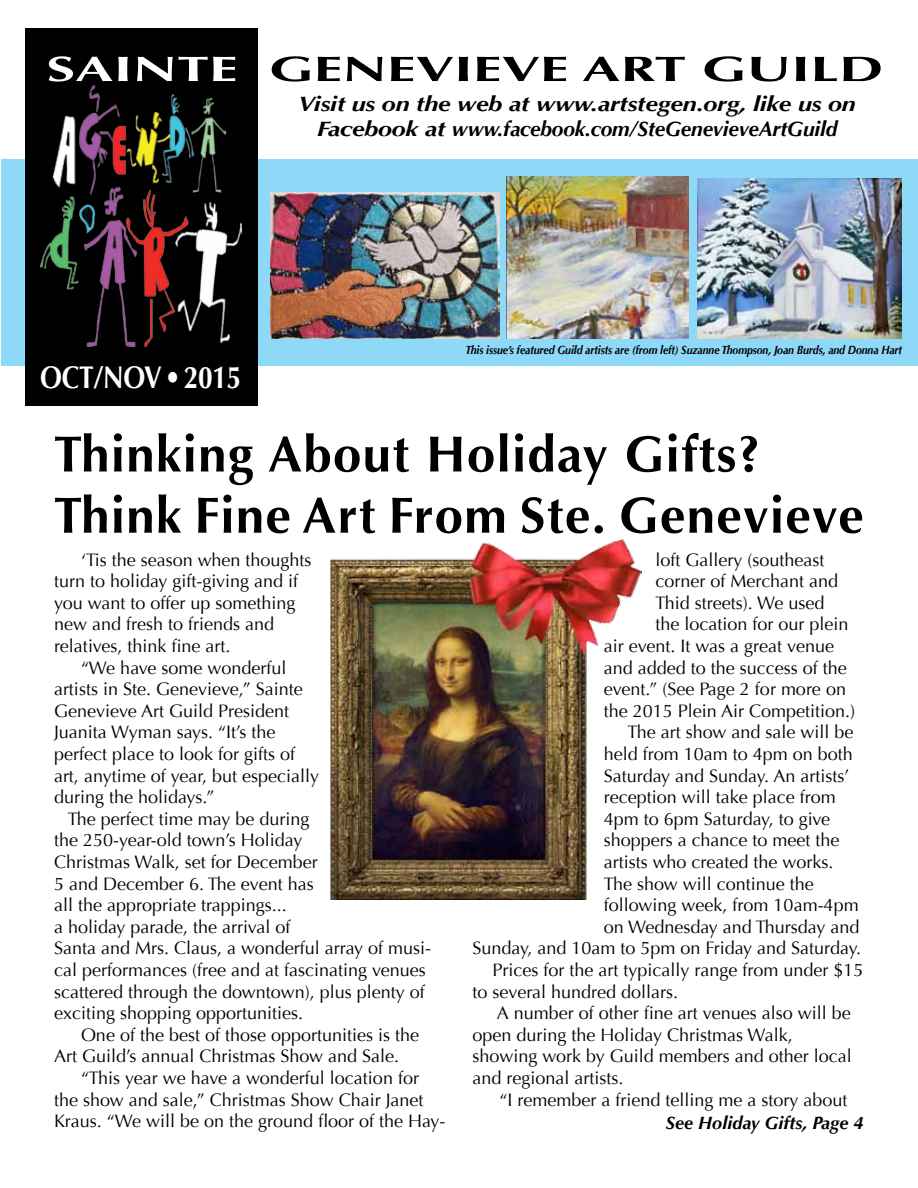
<style>
.page{position:relative;width:918px;height:1188px;background:#fff}
.page>*{position:absolute;margin:0;border:0;box-sizing:border-box;transform-origin:0 0}
.t1{font:700 51px/61.2px "Optima";letter-spacing:.025em;color:#000}
.t2{font:700 35.4px "Optima";color:#000;scale:1.62 1}
.t3{font:700 31.2px "Optima";letter-spacing:-.01em;color:#fff;scale:.84 1}
.t4{font:italic 700 21px/25.2px "Optima";letter-spacing:-.01em;color:#000;text-align:center;scale:1.2 1}
.t5{font:18px/21.6px "Optima";color:#000}
.t6{font:italic 700 18px "Optima";color:#000}
.t7{font:italic 700 12px "Optima";letter-spacing:-.01em;color:#000;scale:.88 1}
.s1{color:#fff}
</style>
<div class="page">
<img style="left:330px;top:540px;width:311px;height:360px">
<div style="left:2px;top:159px;width:916px;height:207px;background:#8ed8f8"></div>
<div style="left:25px;top:28px;width:233px;height:378px;background:#000"></div>
<img style="left:40px;top:85px;width:201px;height:261px">
<img style="left:270px;top:192px;width:229px;height:147px">
<img style="left:507px;top:177px;width:181px;height:162px">
<img style="left:697px;top:178px;width:205px;height:161px">
<h2 class="t2" style="left:46px;top:48px;width:518px"><span class="s1">SAINTE</span> GENEVIEVE ART GUILD</h2>
<p class="t4" style="left:298px;top:91px;width:466px">Visit us on the web at www.artstegen.org, like us on<br>Facebook at www.facebook.com/SteGenevieveArtGuild</p>
<h3 class="t3" style="left:40px;top:359px;width:241px">OCT/NOV•2015</h3>
<p class="t7" style="left:465px;top:343px;width:498px">This issue’s featured Guild artists are (from left) Suzanne Thompson, Joan Burds, and Donna Hart</p>
<h1 class="t1" style="left:54px;top:424px;width:811px">Thinking About Holiday Gifts?<br>Think Fine Art From Ste. Genevieve</h1>
<p class="t5" style="left:54px;top:549px;width:259px;text-indent:27px">‘Tis the season when thoughts turn to holiday gift-giving and if you want to offer up something new and fresh to friends and relatives, think fine art.</p>
<p class="t5" style="left:54px;top:657px;width:267px;text-indent:27px">“We have some wonderful artists in Ste. Genevieve,” Sainte<br>Genevieve Art Guild President<br>Juanita Wyman says. “It’s the perfect place to look for gifts of art, anytime of year, but especially during the holidays.”</p>
<p class="t5" style="left:54px;top:808px;width:379px;text-indent:14px">The perfect time may be during<br>the 250-year-old town’s Holiday<br>Christmas Walk, set for December<br>5 and December 6. The event has<br>all the appropriate trappings...<br>a holiday parade, the arrival of<br>Santa and Mrs. Claus, a wonderful array of musi&shy;cal performances (free and at fascinating venues scattered through the downtown), plus plenty of exciting shopping opportunities.</p>
<p class="t5" style="left:54px;top:1024px;width:367px;text-indent:27px">One of the best of those opportunities is the<br>Art Guild’s annual Christmas Show and Sale.</p>
<p class="t5" style="left:54px;top:1067px;width:393px;text-indent:27px">“This year we have a wonderful location for the show and sale,” Christmas Show Chair Janet<br>Kraus. “We will be on the ground floor of the Hay-</p>
<p class="t5" style="left:656px;top:549px;width:171px">loft Gallery (southeast</p>
<p class="t5" style="left:656px;top:570px;width:184px">corner of Merchant and</p>
<p class="t5" style="left:656px;top:592px;width:170px">Thid streets). We used</p>
<p class="t5" style="left:656px;top:614px;width:195px">the location for our plein</p>
<p class="t5" style="left:604px;top:635px;width:232px">air event. It was a great venue</p>
<p class="t5" style="left:604px;top:657px;width:245px">and added to the success of the</p>
<p class="t5" style="left:604px;top:678px;width:244px">event.” (See Page 2 for more on</p>
<p class="t5" style="left:604px;top:700px;width:253px">the 2015 Plein Air Competition.)</p>
<p class="t5" style="left:627px;top:722px;width:228px">The art show and sale will be</p>
<p class="t5" style="left:604px;top:743px;width:251px">held from 10am to 4pm on both</p>
<p class="t5" style="left:604px;top:765px;width:247px">Saturday and Sunday. An artists’</p>
<p class="t5" style="left:604px;top:786px;width:234px">reception will take place from</p>
<p class="t5" style="left:604px;top:808px;width:228px">4pm to 6pm Saturday, to give</p>
<p class="t5" style="left:604px;top:830px;width:237px">shoppers a chance to meet the</p>
<p class="t5" style="left:604px;top:851px;width:231px">artists who created the works.</p>
<p class="t5" style="left:604px;top:873px;width:212px">The show will continue the</p>
<p class="t5" style="left:604px;top:894px;width:256px">following week, from 10am-4pm</p>
<p class="t5" style="left:604px;top:916px;width:257px">on Wednesday and Thursday and</p>
<p class="t5" style="left:473px;top:938px;width:390px">Sunday, and 10am to 5pm on Friday and Saturday.</p>
<p class="t5" style="left:493px;top:959px;width:372px">Prices for the art typically range from under $15</p>
<p class="t5" style="left:473px;top:981px;width:207px">to several hundred dollars.</p>
<p class="t5" style="left:497px;top:1002px;width:355px">A number of other fine art venues also will be</p>
<p class="t5" style="left:473px;top:1024px;width:322px">open during the Holiday Christmas Walk,</p>
<p class="t5" style="left:473px;top:1046px;width:381px">showing work by Guild members and other local</p>
<p class="t5" style="left:473px;top:1067px;width:153px">and regional artists.</p>
<p class="t5" style="left:500px;top:1089px;width:350px">“I remember a friend telling me a story about</p>
<p class="t6" style="left:666px;top:1112px;width:199px">See Holiday Gifts, Page 4</p>
</div>
